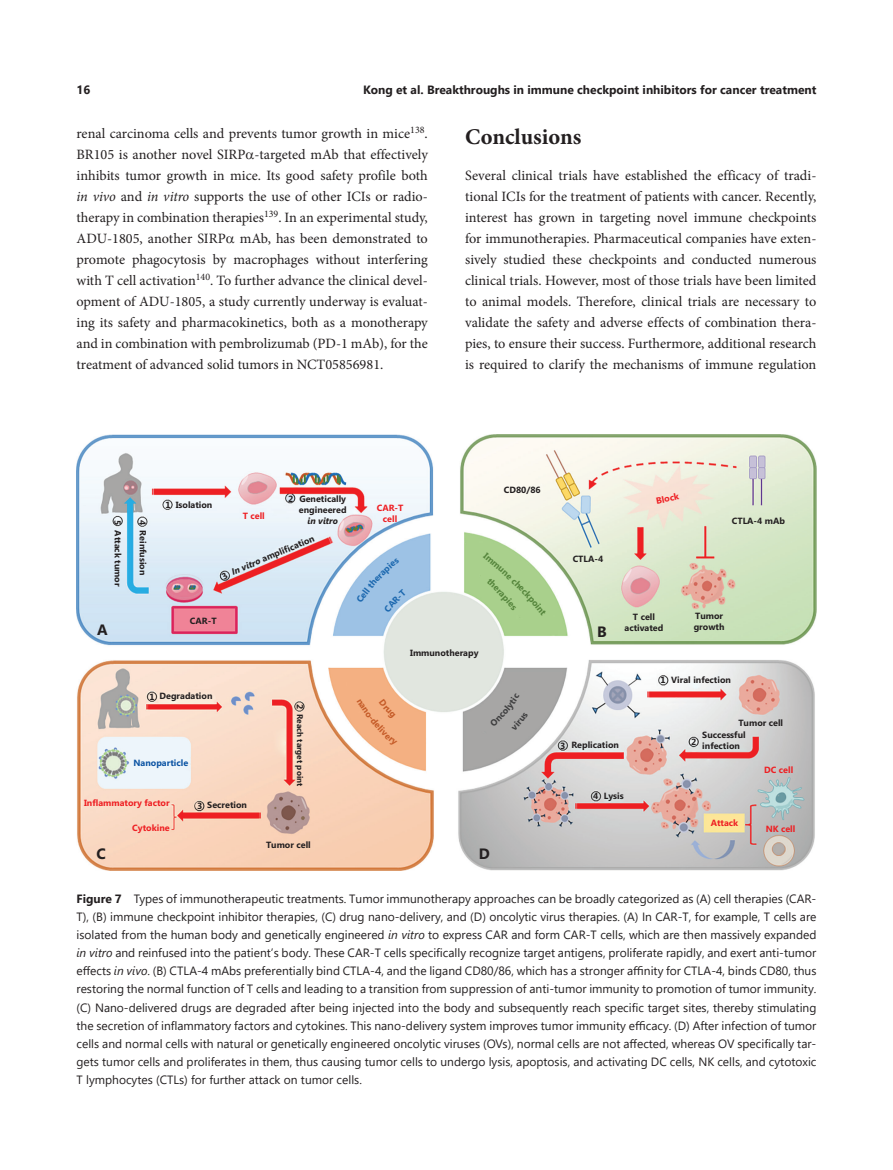
<style>
.page{position:relative;width:893px;height:1170px;background:#fff}
.page>*{position:absolute;margin:0;border:0;box-sizing:border-box;transform-origin:0 0}
.t1{font:700 22.5px "Minion Pro";color:#231f20}
.t2{font:700 15px "Segoe UI";color:#231f20}
.t3{font:14.25px/21px "Minion Pro";color:#231f20;text-align:justify}
.t4{font:12px/18px "Segoe UI";color:#231f20;text-align:justify}
.t5{font:700 12px "Segoe UI";color:#231f20}
.t6{font:700 9px/10.8px "Segoe UI";color:#231f20}
.t7{font:700 9px/10.8px "Segoe UI";color:#ee1f23;text-align:center}
.t8{font:700 9px "Segoe UI";color:#0b53a3}
.t9{font:italic 700 9px "Segoe UI";color:#231f20}
.t10{font:700 8.25px "Segoe UI";color:#231f20}
.s1{font-style:italic}
.s2{font-weight:700}
</style>
<div class="page">
<img style="left:77px;top:434px;width:740px;height:436px">
<svg style="left:221px;top:572px;width:7px;height:8px"></svg>
<svg style="left:356px;top:558px;width:51px;height:54px;background:#a6c7e7"></svg>
<svg style="left:483px;top:552px;width:63px;height:63px;background:#b2d598"></svg>
<div style="left:357px;top:698px;width:40px;height:49px;background:#f4b082"></div>
<svg style="left:490px;top:693px;width:38px;height:37px"></svg>
<p class="t5" style="left:77px;top:78px;width:15px">16</p>
<p class="t5" style="left:363px;top:78px;width:455px">Kong et al. Breakthroughs in immune checkpoint inhibitors for cancer treatment</p>
<p class="t3" style="left:77px;top:123px;width:353px">renal carcinoma cells and prevents tumor growth in mice<sup>138</sup>.<br>BR105 is another novel SIRP -targeted mAb that effectively inhibits tumor growth in mice. Its good safety profile both <span class="s1">in vivo</span> and <span class="s1">in vitro</span> supports the use of other ICIs or radio&shy;therapy in combination therapies<sup>139</sup>. In an experimental study, ADU-1805, another SIRP mAb, has been demonstrated to promote phagocytosis by macrophages without interfering with T cell activation<sup>140</sup>. To further advance the clinical devel&shy;opment of ADU-1805, a study currently underway is evaluat&shy;ing its safety and pharmacokinetics, both as a monotherapy and in combination with pembrolizumab (PD-1 mAb), for the treatment of advanced solid tumors in NCT05856981.</p>
<h1 class="t1" style="left:465px;top:121px;width:118px">Conclusions</h1>
<p class="t3" style="left:465px;top:165px;width:353px">Several clinical trials have established the efficacy of tradi&shy;tional ICIs for the treatment of patients with cancer. Recently, interest has grown in targeting novel immune checkpoints for immunotherapies. Pharmaceutical companies have exten&shy;sively studied these checkpoints and conducted numerous clinical trials. However, most of those trials have been limited to animal models. Therefore, clinical trials are necessary to validate the safety and adverse effects of combination thera&shy;pies, to ensure their success. Furthermore, additional research is required to clarify the mechanisms of immune regulation</p>
<p class="t6" style="left:124px;top:520px;width:7px;rotate:90deg">5</p>
<p class="t6" style="left:149px;top:520px;width:7px;rotate:90deg">4</p>
<p class="t6" style="left:124px;top:530px;width:58px;rotate:90deg">Attack tumor</p>
<p class="t6" style="left:149px;top:530px;width:47px;rotate:90deg">Reinfusion</p>
<p class="t6" style="left:176px;top:499px;width:38px">Isolation</p>
<p class="t6" style="left:166px;top:499px;width:7px">1</p>
<p class="t6" style="left:288px;top:492px;width:7px">2</p>
<p class="t6" style="left:299px;top:493px;width:49px">Genetically engineered</p>
<p class="t9" style="left:307px;top:512px;width:32px">in vitro</p>
<p class="t7" style="left:243px;top:509px;width:24px">T cell</p>
<p class="t7" style="left:377px;top:502px;width:28px">CAR-T cell</p>
<p class="t6" style="left:229px;top:566px;width:90px;rotate:-22deg"><span class="s1">In vitro</span> amplification</p>
<p class="t6" style="left:504px;top:483px;width:38px">CD80/86</p>
<p class="t6" style="left:573px;top:552px;width:32px">CTLA-4</p>
<p class="t6" style="left:190px;top:614px;width:28px">CAR-T</p>
<p class="t2" style="left:97px;top:619px;width:12px">A</p>
<p class="t2" style="left:597px;top:620px;width:11px">B</p>
<p class="t6" style="left:160px;top:690px;width:54px">Degradation</p>
<p class="t6" style="left:150px;top:690px;width:7px">1</p>
<p class="t6" style="left:306px;top:703px;width:7px;rotate:90deg">2</p>
<p class="t6" style="left:410px;top:646px;width:70px">Immunotherapy</p>
<p class="t7" style="left:655px;top:494px;width:25px;rotate:-11deg">Block</p>
<p class="t6" style="left:732px;top:514px;width:55px">CTLA-4 mAb</p>
<p class="t6" style="left:624px;top:611px;width:40px;text-align:center">T cell activated</p>
<p class="t6" style="left:694px;top:609px;width:32px">Tumor growth</p>
<p class="t6" style="left:671px;top:673px;width:61px">Viral infection</p>
<p class="t6" style="left:660px;top:674px;width:7px">1</p>
<p class="t8" style="left:133px;top:756px;width:56px">Nanoparticle</p>
<p class="t7" style="left:84px;top:796px;width:87px">Inflammatory factor</p>
<p class="t6" style="left:207px;top:798px;width:41px">Secretion</p>
<p class="t7" style="left:132px;top:821px;width:39px">Cytokine</p>
<p class="t6" style="left:197px;top:799px;width:7px">3</p>
<p class="t10" style="left:306px;top:713px;width:74px;rotate:90deg">Reach target point</p>
<p class="t6" style="left:266px;top:839px;width:46px">Tumor cell</p>
<p class="t2" style="left:96px;top:843px;width:11px">C</p>
<p class="t2" style="left:479px;top:843px;width:13px">D</p>
<p class="t6" style="left:738px;top:716px;width:46px">Tumor cell</p>
<p class="t6" style="left:702px;top:729px;width:45px">Successful</p>
<p class="t6" style="left:691px;top:735px;width:7px">2</p>
<p class="t6" style="left:571px;top:739px;width:49px">Replication</p>
<p class="t6" style="left:702px;top:740px;width:39px">infection</p>
<p class="t6" style="left:560px;top:739px;width:7px">3</p>
<p class="t6" style="left:604px;top:789px;width:21px">Lysis</p>
<p class="t6" style="left:593px;top:789px;width:7px">4</p>
<p class="t7" style="left:711px;top:816px;width:29px">Attack</p>
<p class="t7" style="left:764px;top:764px;width:31px">DC cell</p>
<p class="t7" style="left:766px;top:823px;width:31px">NK cell</p>
<p class="t4" style="left:77px;top:889px;width:741px"><span class="s2">Figure 7</span> Types of immunotherapeutic treatments. Tumor immunotherapy approaches can be broadly categorized as (A) cell therapies (CAR-T), (B) immune checkpoint inhibitor therapies, (C) drug nano-delivery, and (D) oncolytic virus therapies. (A) In CAR-T, for example, T cells are isolated from the human body and genetically engineered <span class="s1">in vitro</span> to express CAR and form CAR-T cells, which are then massively expanded <span class="s1">in vitro</span> and reinfused into the patient’s body. These CAR-T cells specifically recognize target antigens, proliferate rapidly, and exert anti-tumor effects <span class="s1">in vivo</span>. (B) CTLA-4 mAbs preferentially bind CTLA-4, and the ligand CD80/86, which has a stronger affinity for CTLA-4, binds CD80, thus restoring the normal function of T cells and leading to a transition from suppression of anti-tumor immunity to promotion of tumor immunity. (C) Nano-delivered drugs are degraded after being injected into the body and subsequently reach specific target sites, thereby stimulating the secretion of inflammatory factors and cytokines. This nano-delivery system improves tumor immunity efficacy. (D) After infection of tumor cells and normal cells with natural or genetically engineered oncolytic viruses (OVs), normal cells are not affected, whereas OV specifically tar&shy;gets tumor cells and proliferates in them, thus causing tumor cells to undergo lysis, apoptosis, and activating DC cells, NK cells, and cytotoxic T lymphocytes (CTLs) for further attack on tumor cells.</p>
</div>
